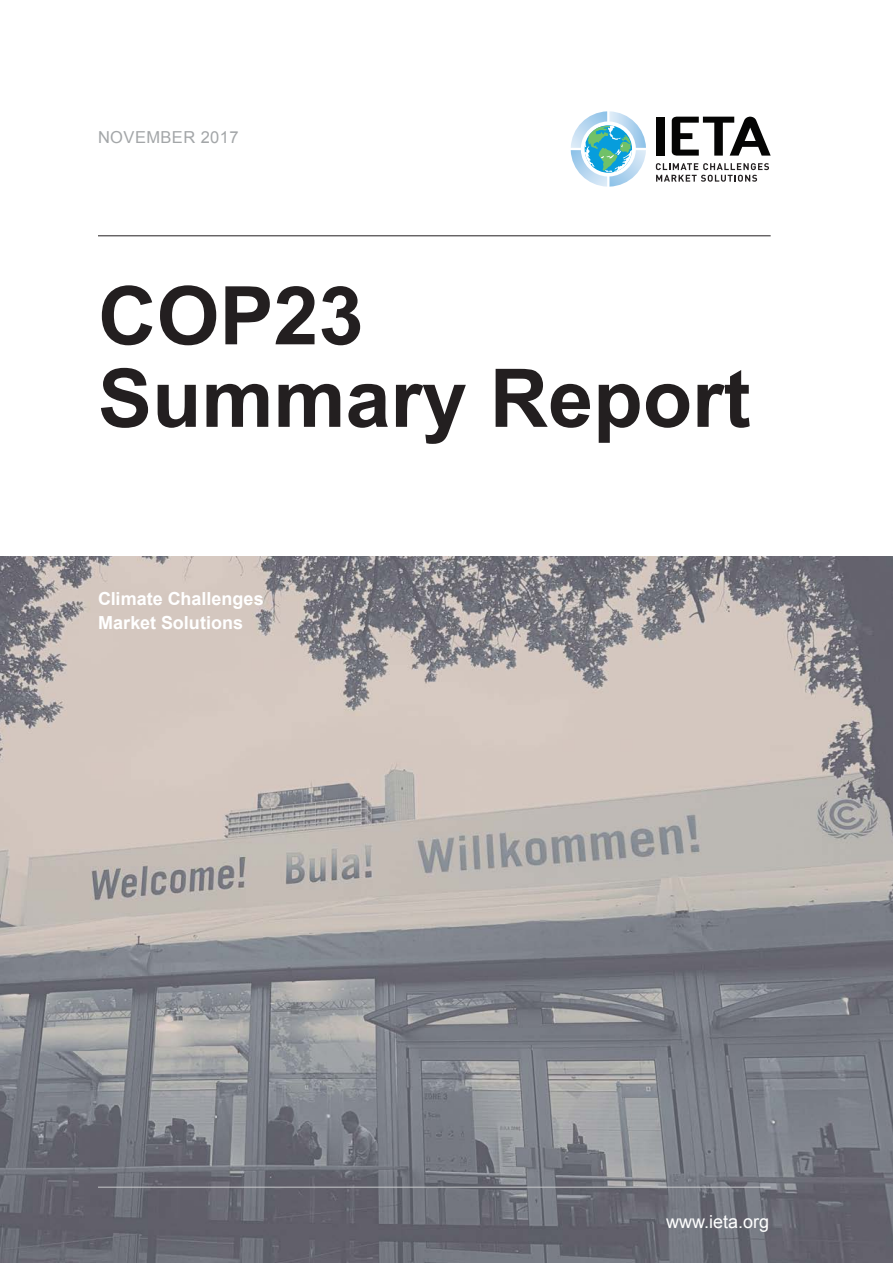
<style>
.page{position:relative;width:893px;height:1263px;background:#fff}
.page>*{position:absolute;margin:0;border:0;box-sizing:border-box;transform-origin:0 0}
.Big_Data_63_60{font:700 81px/82.5px "Arial";color:#231f20}
.OneLiner_12_12{font:700 18px "Arial";color:#fff}
.t1{font:18px "Arial";color:#fff}
.t2{font:16.5px "Arial";letter-spacing:.025em;color:#a3a6a8}
</style>
<div class="page">
<img style="left:0;top:557px;width:893px;height:706px">
<hr style="left:98px;top:235px;width:673px;height:1px;background:#231f20">
<hr style="left:98px;top:1187px;width:673px;height:1px;background:#c7c8ca">
<svg style="left:571px;top:111px;width:75px;height:76px"></svg>
<div style="left:656px;top:117px;width:8px;height:39px;background:#050504"></div>
<svg style="left:672px;top:117px;width:99px;height:39px"></svg>
<svg style="left:656px;top:163px;width:113px;height:19px"></svg>
<p class="t2" style="left:98px;top:126px;width:142px">NOVEMBER 2017</p>
<p class="Big_Data_63_60" style="left:98px;top:277px;width:654px">COP23<br>Summary Report</p>
<p class="OneLiner_12_12" style="left:98px;top:587px;width:167px">Climate Challenges</p>
<p class="OneLiner_12_12" style="left:98px;top:611px;width:147px">Market Solutions</p>
<p class="t1" style="left:666px;top:1210px;width:105px">www.ieta.org</p>
</div>
